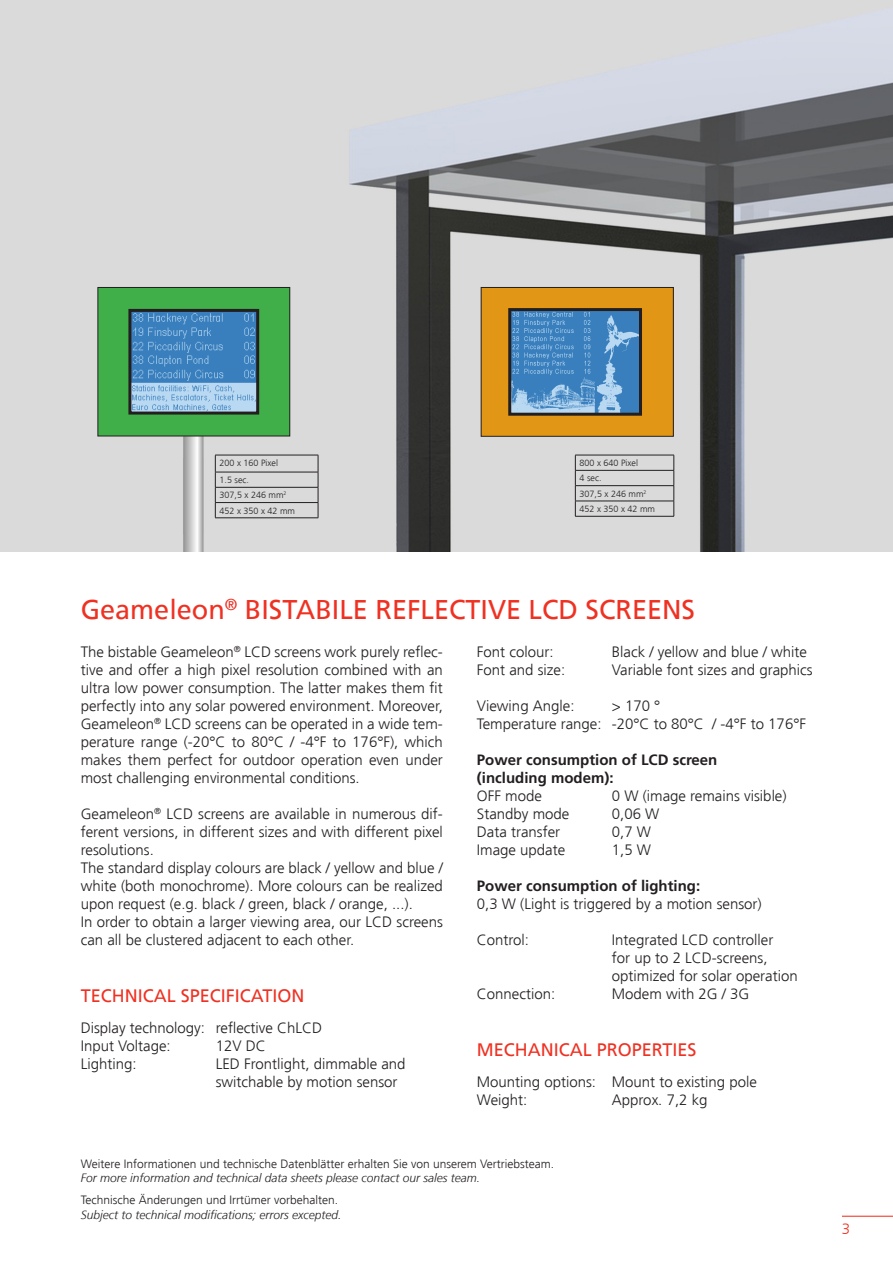
<style>
.page{position:relative;width:893px;height:1263px;background:#fff}
.page>*{position:absolute;margin:0;border:0;box-sizing:border-box;transform-origin:0 0}
.U2{font:27px "Frutiger";color:#ef3122}
.U3{font:18px "Frutiger";color:#ef3122}
.Grundtext{font:300 15px/18px "Frutiger";color:#231f20;text-align:justify}
.Grundtext-2{font:700 15px "Frutiger";color:#231f20}
.t1{font:300 15px "Frutiger";color:#ef3122}
.t2{font:300 12px "Frutiger";color:#231f20}
.t3{font:italic 300 12px "Frutiger";color:#231f20}
.Grundtext-3{font:300 9px "Frutiger";color:#231f20}
</style>
<div class="page">
<hr style="left:842px;top:1216px;width:51px;height:1px;background:#ef3122">
<img style="left:0;top:0;width:893px;height:552px">
<hr style="left:215px;top:455px;width:103px;height:1px;background:#231f20">
<hr style="left:215px;top:472px;width:103px;height:1px;background:#231f20">
<hr style="left:215px;top:487px;width:103px;height:1px;background:#231f20">
<hr style="left:215px;top:502px;width:103px;height:1px;background:#231f20">
<svg style="left:215px;top:455px;width:1px;height:62px"></svg>
<svg style="left:318px;top:455px;width:1px;height:63px"></svg>
<hr style="left:215px;top:517px;width:103px;height:1px;background:#231f20">
<hr style="left:575px;top:455px;width:99px;height:1px;background:#231f20">
<hr style="left:575px;top:470px;width:99px;height:1px;background:#231f20">
<hr style="left:575px;top:485px;width:99px;height:1px;background:#231f20">
<hr style="left:575px;top:501px;width:99px;height:1px;background:#231f20">
<svg style="left:575px;top:455px;width:1px;height:61px"></svg>
<svg style="left:674px;top:455px;width:1px;height:61px"></svg>
<hr style="left:575px;top:516px;width:99px;height:1px;background:#231f20">
<div style="left:481px;top:287px;width:192px;height:149px;background:#e29616"></div>
<div style="left:98px;top:287px;width:192px;height:149px;background:#40ae49"></div>
<div style="left:98px;top:287px;width:192px;height:149px;border:1px solid #231f20"></div>
<img style="left:512px;top:312px;width:126px;height:100px">
<div style="left:508px;top:308px;width:134px;height:108px;border:3px solid #231f20"></div>
<img style="left:132px;top:313px;width:123px;height:98px">
<div style="left:128px;top:309px;width:131px;height:106px;border:3px solid #231f20"></div>
<p class="Grundtext-3" style="left:220px;top:458px;width:60px">200 x 160 Pixel</p>
<p class="Grundtext-3" style="left:220px;top:475px;width:31px">1.5 sec.</p>
<p class="Grundtext-3" style="left:220px;top:490px;width:68px">307,5 x 246 mm<sup>2</sup></p>
<p class="Grundtext-3" style="left:220px;top:505px;width:77px">452 x 350 x 42 mm</p>
<p class="Grundtext-3" style="left:580px;top:458px;width:60px">800 x 640 Pixel</p>
<p class="Grundtext-3" style="left:580px;top:473px;width:24px">4 sec.</p>
<p class="Grundtext-3" style="left:580px;top:488px;width:68px">307,5 x 246 mm<sup>2</sup></p>
<p class="Grundtext-3" style="left:580px;top:504px;width:77px">452 x 350 x 42 mm</p>
<p class="U2" style="left:81px;top:594px;width:616px">Geameleon<sup>®</sup> BISTABILE REFLECTIVE LCD SCREENS</p>
<p class="Grundtext" style="left:81px;top:643px;width:364px">The bistable Geameleon<sup>®</sup> LCD screens work purely reflec&shy;tive and offer a high pixel resolution combined with an ultra low power consumption. The latter makes them fit perfectly into any solar powered environment. Moreover, Geameleon<sup>®</sup> LCD screens can be operated in a wide tem&shy;perature range (-20°C to 80°C / -4°F to 176°F), which makes them perfect for outdoor operation even under most challenging environmental conditions.</p>
<p class="Grundtext" style="left:81px;top:805px;width:364px">Geameleon<sup>®</sup> LCD screens are available in numerous dif&shy;ferent versions, in different sizes and with different pixel resolutions.</p>
<p class="Grundtext" style="left:81px;top:859px;width:364px">The standard display colours are black / yellow and blue / white (both monochrome). More colours can be realized upon request (e.g. black / green, black / orange, ...).</p>
<p class="Grundtext" style="left:81px;top:913px;width:364px">In order to obtain a larger viewing area, our LCD screens can all be clustered adjacent to each other.</p>
<p class="Grundtext" style="left:477px;top:643px;width:78px">Font colour:</p>
<p class="Grundtext" style="left:612px;top:643px;width:197px">Black / yellow and blue / white</p>
<p class="Grundtext" style="left:477px;top:661px;width:90px">Font and size:</p>
<p class="Grundtext" style="left:612px;top:661px;width:202px">Variable font sizes and graphics</p>
<p class="Grundtext" style="left:477px;top:697px;width:99px">Viewing Angle:</p>
<p class="Grundtext" style="left:612px;top:697px;width:50px">&gt; 170 °</p>
<p class="Grundtext" style="left:477px;top:715px;width:331px">Temperature range: -20°C to 80°C / -4°F to 176°F</p>
<p class="Grundtext-2" style="left:477px;top:751px;width:242px">Power consumption of LCD screen</p>
<p class="Grundtext-2" style="left:477px;top:769px;width:138px">(including modem):</p>
<p class="Grundtext" style="left:477px;top:787px;width:66px">OFF mode</p>
<p class="Grundtext" style="left:612px;top:787px;width:176px">0 W (image remains visible)</p>
<p class="Grundtext" style="left:477px;top:805px;width:94px">Standby mode</p>
<p class="Grundtext" style="left:612px;top:805px;width:49px">0,06 W</p>
<p class="Grundtext" style="left:477px;top:823px;width:85px">Data transfer</p>
<p class="Grundtext" style="left:612px;top:823px;width:41px">0,7 W</p>
<p class="Grundtext" style="left:477px;top:841px;width:90px">Image update</p>
<p class="Grundtext" style="left:612px;top:841px;width:41px">1,5 W</p>
<p class="Grundtext-2" style="left:477px;top:877px;width:225px">Power consumption of lighting:</p>
<p class="Grundtext" style="left:477px;top:895px;width:286px">0,3 W (Light is triggered by a motion sensor)</p>
<p class="Grundtext" style="left:477px;top:931px;width:54px">Control:</p>
<p class="Grundtext" style="left:612px;top:931px;width:163px">Integrated LCD controller</p>
<p class="Grundtext" style="left:612px;top:949px;width:157px">for up to 2 LCD-screens,</p>
<p class="Grundtext" style="left:612px;top:967px;width:187px">optimized for solar operation</p>
<p class="Grundtext" style="left:477px;top:985px;width:80px">Connection:</p>
<p class="Grundtext" style="left:612px;top:985px;width:139px">Modem with 2G / 3G</p>
<p class="U3" style="left:81px;top:986px;width:225px">TECHNICAL SPECIFICATION</p>
<p class="Grundtext" style="left:81px;top:1019px;width:243px">Display technology: reflective ChLCD</p>
<p class="Grundtext" style="left:81px;top:1037px;width:92px">Input Voltage:</p>
<p class="Grundtext" style="left:216px;top:1037px;width:52px">12V DC</p>
<p class="Grundtext" style="left:81px;top:1055px;width:57px">Lighting:</p>
<p class="Grundtext" style="left:216px;top:1055px;width:191px">LED Frontlight, dimmable and</p>
<p class="Grundtext" style="left:216px;top:1073px;width:183px">switchable by motion sensor</p>
<p class="U3" style="left:477px;top:1040px;width:221px">MECHANICAL PROPERTIES</p>
<p class="Grundtext" style="left:477px;top:1073px;width:282px">Mounting options: Mount to existing pole</p>
<p class="Grundtext" style="left:477px;top:1091px;width:52px">Weight:</p>
<p class="Grundtext" style="left:612px;top:1091px;width:97px">Approx. 7,2 kg</p>
<p class="t2" style="left:81px;top:1157px;width:475px">Weitere Informationen und technische Datenblätter erhalten Sie von unserem Vertriebsteam.</p>
<p class="t3" style="left:81px;top:1171px;width:401px">For more information and technical data sheets please contact our sales team.</p>
<p class="t2" style="left:81px;top:1193px;width:259px">Technische Änderungen und Irrtümer vorbehalten.</p>
<p class="t3" style="left:81px;top:1207px;width:262px">Subject to technical modifications; errors excepted.</p>
<p class="t1" style="left:842px;top:1220px;width:10px">3</p>
</div>
